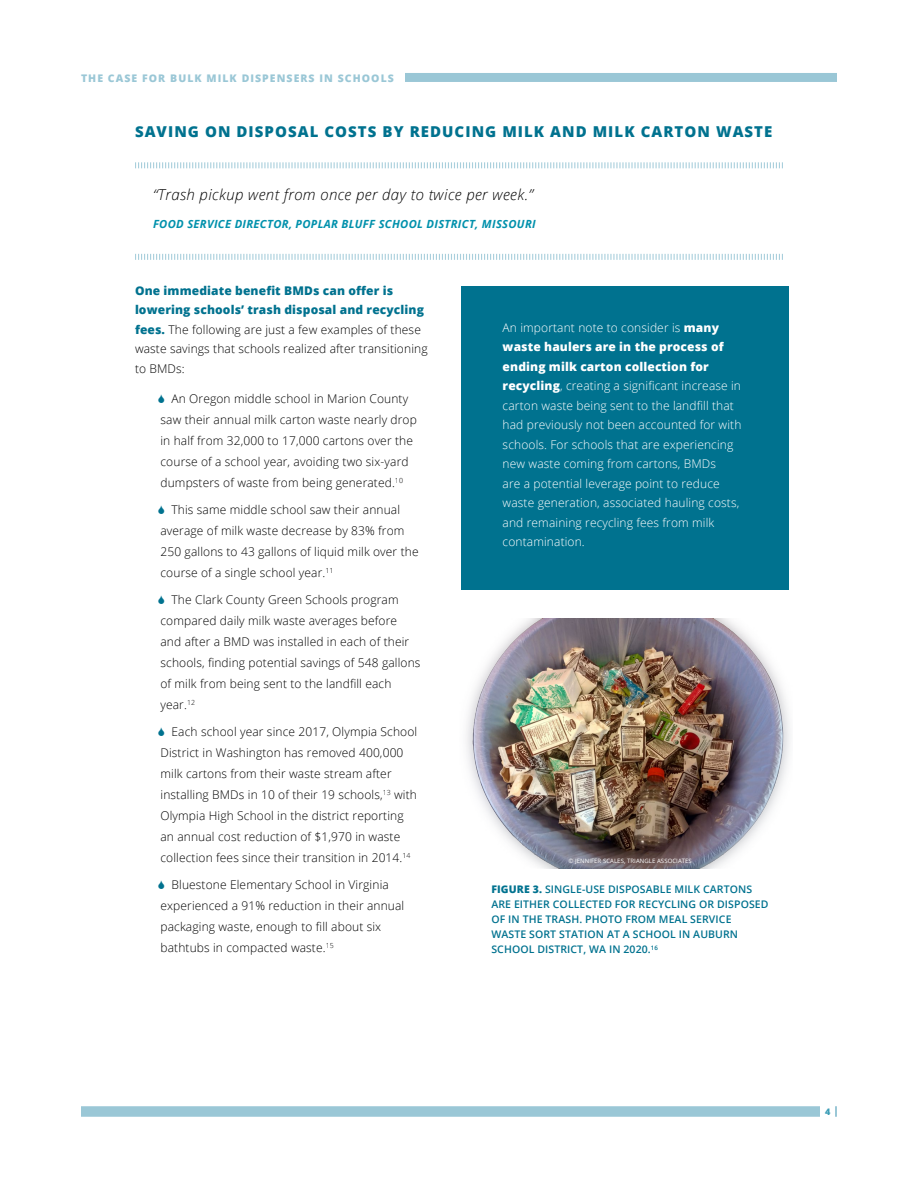
<style>
.page{position:relative;width:918px;height:1188px;background:#fff}
.page>*{position:absolute;margin:0;border:0;box-sizing:border-box;transform-origin:0 0}
.t1{font:800 15px "Open Sans";letter-spacing:.07em;color:#00728f}
.t2{font:italic 300 15px "Open Sans";letter-spacing:.025em;color:#000}
.t3{font:300 12px/21px "Open Sans";letter-spacing:.01em;color:#000}
.t4{font:300 12px/19.5px "Open Sans";letter-spacing:.01em;color:#fff}
.t5{font:italic 700 11.25px "Open Sans";letter-spacing:.025em;color:#0091ac}
.t6{font:600 10.5px/15px "Open Sans";letter-spacing:.01em;color:#00728f}
.t7{font:800 10.5px "Open Sans";letter-spacing:.1em;color:#9ac7d6}
.t8{font:800 9px "Open Sans";color:#3c9db6}
.t9{font:6px "Open Sans";letter-spacing:.01em;color:#fff}
.s1{font-weight:800;color:#00728f}
.s2{font-weight:800}
</style>
<div class="page">
<div style="left:81px;top:1106px;width:756px;height:11px;background:#9ac7d6"></div>
<div style="left:820px;top:1105px;width:15px;height:13px;background:#fff"></div>
<div style="left:462px;top:286px;width:327px;height:304px;background:#00728f"></div>
<img style="left:466px;top:618px;width:324px;height:251px">
<svg style="left:135px;top:253px;width:648px;height:7px"></svg>
<svg style="left:135px;top:162px;width:648px;height:7px"></svg>
<div style="left:405px;top:73px;width:432px;height:9px;background:#9ac7d6"></div>
<p class="t7" style="left:81px;top:70px;width:314px">THE CASE FOR BULK MILK DISPENSERS IN SCHOOLS</p>
<p class="t1" style="left:135px;top:120px;width:639px">SAVING ON DISPOSAL COSTS BY REDUCING MILK AND MILK CARTON WASTE</p>
<p class="t2" style="left:153px;top:184px;width:382px">“Trash pickup went from once per day to twice per week.”</p>
<p class="t5" style="left:153px;top:216px;width:384px">FOOD SERVICE DIRECTOR, POPLAR BLUFF SCHOOL DISTRICT, MISSOURI</p>
<p class="t3" style="left:135px;top:280px;width:294px;line-height:19.5px"><span class="s1">One immediate benefit BMDs can offer is lowering schools’ trash disposal and recycling fees.</span> The following are just a few examples of these waste savings that schools realized after transitioning to BMDs:</p>
<p class="t3" style="left:160px;top:388px;width:258px;text-indent:11px">An Oregon middle school in Marion County saw their annual milk carton waste nearly drop in half from 32,000 to 17,000 cartons over the course of a school year, avoiding two six-yard dumpsters of waste from being generated.<sup>10</sup></p>
<p class="t3" style="left:160px;top:499px;width:260px;text-indent:11px">This same middle school saw their annual average of milk waste decrease by 83% from 250 gallons to 43 gallons of liquid milk over the course of a single school year.<sup>11</sup></p>
<p class="t3" style="left:161px;top:589px;width:262px;text-indent:11px">The Clark County Green Schools program compared daily milk waste averages before and after a BMD was installed in each of their schools, finding potential savings of 548 gallons of milk from being sent to the landfill each year.<sup>12</sup></p>
<p class="t3" style="left:160px;top:721px;width:258px;text-indent:11px">Each school year since 2017, Olympia School District in Washington has removed 400,000 milk cartons from their waste stream after installing BMDs in 10 of their 19 schools,<sup>13</sup> with Olympia High School in the district reporting an annual cost reduction of $1,970 in waste collection fees since their transition in 2014.<sup>14</sup></p>
<p class="t3" style="left:161px;top:874px;width:245px;text-indent:11px">Bluestone Elementary School in Virginia experienced a 91% reduction in their annual packaging waste, enough to fill about six bathtubs in compacted waste.<sup>15</sup></p>
<p class="t4" style="left:503px;top:317px;width:240px">An important note to consider is <span class="s2">many waste haulers are in the process of ending milk carton collection for recycling</span>, creating a significant increase in carton waste being sent to the landfill that had previously not been accounted for with schools. For schools that are experiencing new waste coming from cartons, BMDs<br>are a potential leverage point to reduce waste generation, associated hauling costs, and remaining recycling fees from milk contamination.</p>
<p class="t9" style="left:568px;top:857px;width:125px">© JENNIFER SCALES, TRIANGLE ASSOCIATES</p>
<p class="t6" style="left:491px;top:882px;width:279px"><span class="s2">FIGURE 3.</span> SINGLE-USE DISPOSABLE MILK CARTONS ARE EITHER COLLECTED FOR RECYCLING OR DISPOSED OF IN THE TRASH. PHOTO FROM MEAL SERVICE WASTE SORT STATION AT A SCHOOL IN AUBURN SCHOOL DISTRICT, WA IN 2020.<sup>16</sup></p>
<p class="t8" style="left:825px;top:1105px;width:7px">4</p>
</div>
